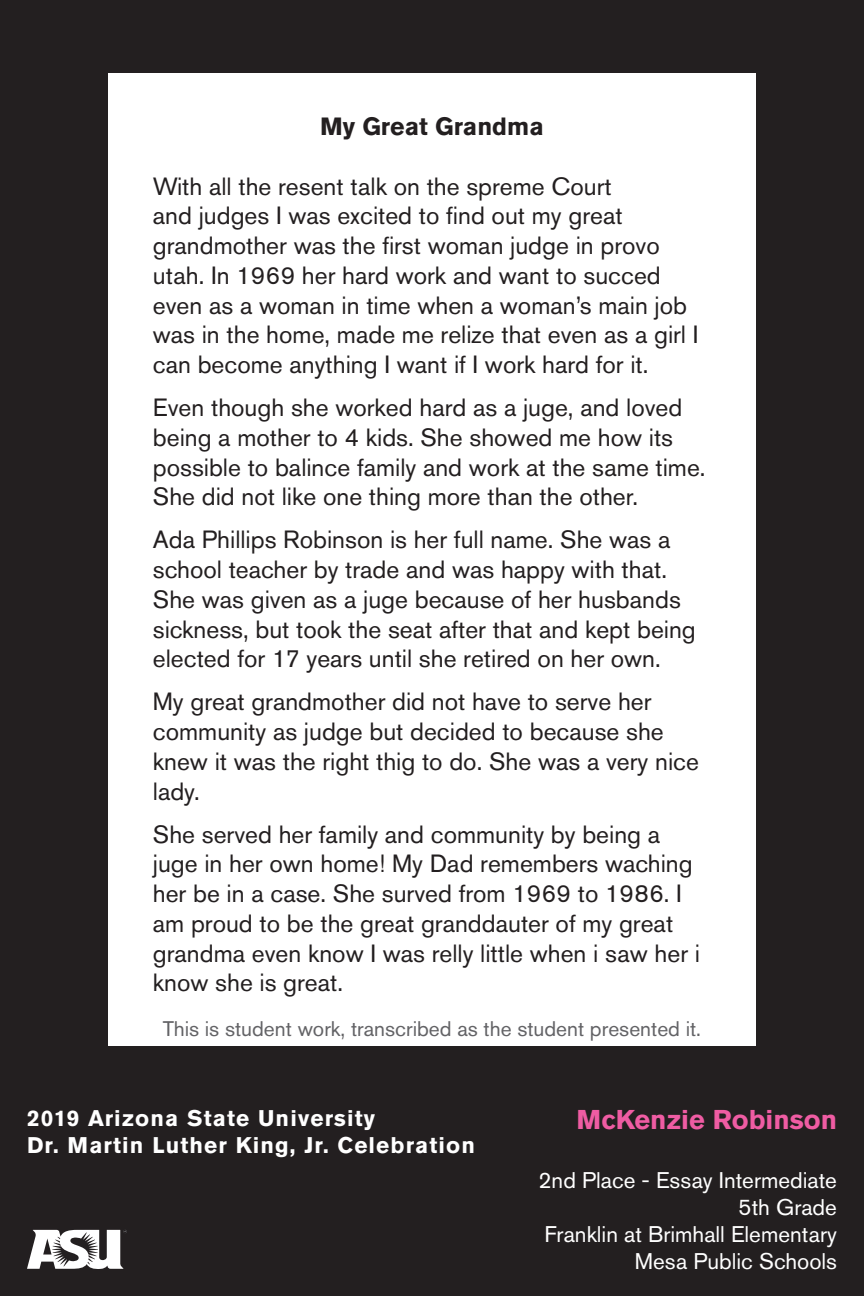
<style>
.page{position:relative;width:864px;height:1296px;background:#231f20}
.page>*{position:absolute;margin:0;border:0;box-sizing:border-box;transform-origin:0 0}
.t1{font:700 27px "Akzidenz Grotesk Std";color:#ef5ca3}
.t2{font:24.75px/29.7px "Akzidenz Grotesk Std";color:#231f20}
.t3{font:700 24.75px "Akzidenz Grotesk Std";color:#231f20}
.t4{font:22.5px "Akzidenz Grotesk Std";color:#fff}
.t5{font:700 22.5px/27px "Akzidenz Grotesk Std";letter-spacing:.05em;color:#fff}
.t6{font:21px "Akzidenz Grotesk Std";color:#636366}
</style>
<div class="page">
<div style="left:108px;top:73px;width:648px;height:972px;background:#fff"></div>
<svg style="left:27px;top:1230px;width:100px;height:39px"></svg>
<p class="t3" style="left:320px;top:112px;width:225px">My Great Grandma</p>
<p class="t2" style="left:153px;top:171px;width:547px">With all the resent talk on the spreme Court<br>and judges I was excited to find out my great grandmother was the first woman judge in provo utah. In 1969 her hard work and want to succed even as a woman in time when a woman’s main job was in the home, made me relize that even as a girl I can become anything I want if I work hard for it.</p>
<p class="t2" style="left:153px;top:393px;width:554px">Even though she worked hard as a juge, and loved being a mother to 4 kids. She showed me how its possible to balince family and work at the same time.<br>She did not like one thing more than the other.</p>
<p class="t2" style="left:153px;top:525px;width:545px">Ada Phillips Robinson is her full name. She was a school teacher by trade and was happy with that.<br>She was given as a juge because of her husbands sickness, but took the seat after that and kept being elected for 17 years until she retired on her own.</p>
<p class="t2" style="left:153px;top:687px;width:548px">My great grandmother did not have to serve her community as judge but decided to because she knew it was the right thig to do. She was a very nice lady.</p>
<p class="t2" style="left:153px;top:819px;width:549px">She served her family and community by being a juge in her own home! My Dad remembers waching her be in a case. She surved from 1969 to 1986. I am proud to be the great granddauter of my great grandma even know I was relly little when i saw her i know she is great.</p>
<p class="t6" style="left:163px;top:1016px;width:540px">This is student work, transcribed as the student presented it.</p>
<p class="t5" style="left:27px;top:1105px;width:450px">2019 Arizona State University<br>Dr. Martin Luther King, Jr. Celebration</p>
<p class="t1" style="left:577px;top:1104px;width:262px">McKenzie Robinson</p>
<p class="t4" style="left:539px;top:1167px;width:300px">2nd Place - Essay Intermediate</p>
<p class="t4" style="left:739px;top:1194px;width:100px">5th Grade</p>
<p class="t4" style="left:544px;top:1221px;width:294px">Franklin at Brimhall Elementary</p>
<p class="t4" style="left:635px;top:1248px;width:204px">Mesa Public Schools</p>
</div>
